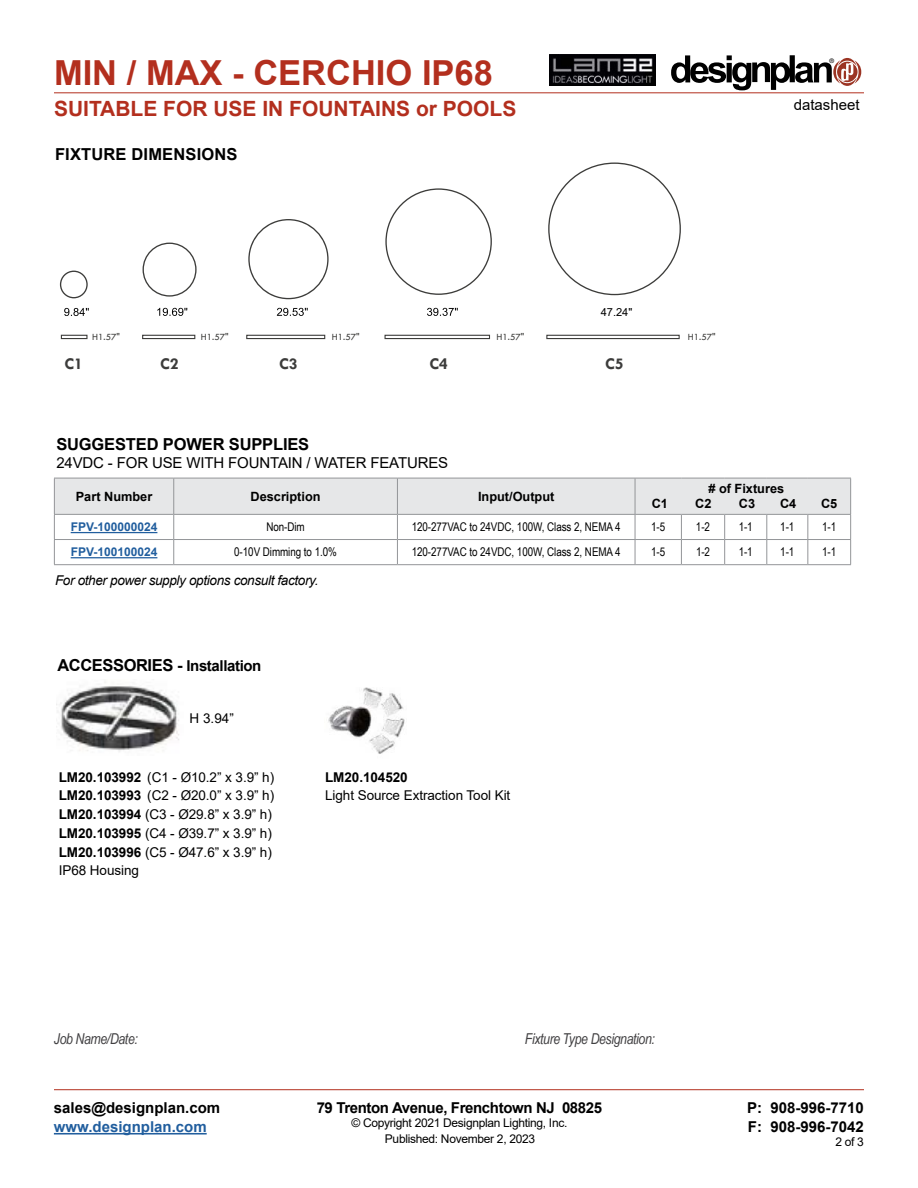
<style>
.page{position:relative;width:918px;height:1188px;background:#fff}
.page>*{position:absolute;margin:0;border:0;box-sizing:border-box;transform-origin:0 0}
.t1{font:700 34.5px "Arial";color:#b32f1e}
.t2{font:700 21px "Arial";color:#b32f1e}
.t3{font:700 16.65px "Tw Cen";color:#3c3c3b}
.t4{font:700 16.5px "Arial";letter-spacing:-.01em;color:#000}
.t5{font:700 16.5px "Arial";letter-spacing:.01em;color:#000}
.t6{font:700 15px/19.5px "Arial";color:#000}
.t7{font:15px "Arial";letter-spacing:-.01em;color:#000}
.t8{font:italic 15px "Arial Narrow";letter-spacing:-.025em;color:#414042}
.t9{font:700 15px "Arial";letter-spacing:-.025em;color:#000}
.t10{font:700 15px "Arial";color:#215e9e}
.t11{font:13.5px/18.8px "Arial";letter-spacing:-.005em;color:#000}
.t12{font:italic 13.5px "Arial";letter-spacing:-.025em;color:#000}
.t13{font:700 13.5px "Arial";letter-spacing:-.005em;color:#000}
.t14{font:700 12.75px "Arial";color:#000}
.t15{font:12px "Arial Narrow";letter-spacing:-.005em;color:#000}
.t16{font:12px "Arial";letter-spacing:-.025em;color:#000}
.t17{font:700 12px "Arial";color:#215e9e}
.t18{font:11.1px "Arial";color:#000}
.t19{font:9.75px "Tw Cen";color:#3d3d3b}
.t20{font:6.3px "Helvetica";color:#000}
.s1{font-size:15px}
.s2{font-weight:700}
</style>
<div class="page">
<hr style="left:54px;top:93px;width:810px;height:1px;background:#b32f1e">
<hr style="left:54px;top:1089px;width:810px;height:1px;background:#b32f1e">
<hr style="left:54px;top:1133px;width:153px;height:2px;background:#215e9e">
<img style="left:550px;top:54px;width:106px;height:32px">
<svg style="left:671px;top:55px;width:190px;height:35px"></svg>
<svg style="left:60px;top:271px;width:28px;height:27px"></svg>
<svg style="left:143px;top:243px;width:54px;height:54px"></svg>
<svg style="left:248px;top:219px;width:81px;height:80px"></svg>
<svg style="left:385px;top:188px;width:107px;height:107px"></svg>
<svg style="left:548px;top:163px;width:133px;height:132px"></svg>
<div style="left:61px;top:335px;width:27px;height:4px;border:1px solid #3d3d3b"></div>
<div style="left:142px;top:335px;width:53px;height:4px;border:1px solid #3d3d3b"></div>
<div style="left:246px;top:335px;width:79px;height:4px;border:1px solid #3d3d3b"></div>
<div style="left:385px;top:335px;width:105px;height:4px;border:1px solid #3d3d3b"></div>
<div style="left:546px;top:335px;width:134px;height:4px;border:1px solid #3d3d3b"></div>
<svg style="left:64px;top:308px;width:25px;height:8px"></svg>
<svg style="left:157px;top:308px;width:30px;height:8px"></svg>
<svg style="left:277px;top:308px;width:31px;height:8px"></svg>
<svg style="left:427px;top:308px;width:31px;height:8px"></svg>
<hr style="left:174px;top:564px;width:223px;height:1px;background:#939598">
<hr style="left:397px;top:564px;width:238px;height:1px;background:#939598">
<hr style="left:635px;top:564px;width:46px;height:1px;background:#939598">
<hr style="left:681px;top:564px;width:44px;height:1px;background:#939598">
<hr style="left:725px;top:564px;width:42px;height:1px;background:#939598">
<hr style="left:767px;top:564px;width:41px;height:1px;background:#939598">
<hr style="left:808px;top:564px;width:43px;height:1px;background:#939598">
<svg style="left:54px;top:478px;width:797px;height:86px"></svg>
<hr style="left:54px;top:564px;width:120px;height:1px;background:#939598">
<hr style="left:71px;top:532px;width:86px;height:1px;background:#215e9e">
<hr style="left:71px;top:557px;width:86px;height:1px;background:#215e9e">
<img style="left:56px;top:682px;width:123px;height:70px">
<img style="left:328px;top:687px;width:77px;height:67px">
<h1 class="t1" style="left:54px;top:48px;width:440px">MIN / MAX - CERCHIO IP68</h1>
<h2 class="t2" style="left:54px;top:94px;width:464px">SUITABLE FOR USE IN FOUNTAINS or POOLS</h2>
<p class="t5" style="left:55px;top:143px;width:184px">FIXTURE DIMENSIONS</p>
<p class="t18" style="left:601px;top:304px;width:33px">47.24"</p>
<p class="t19" style="left:92px;top:332px;width:29px">H1.57"</p>
<p class="t19" style="left:201px;top:332px;width:29px">H1.57"</p>
<p class="t19" style="left:332px;top:332px;width:29px">H1.57"</p>
<p class="t19" style="left:497px;top:332px;width:29px">H1.57"</p>
<p class="t19" style="left:688px;top:332px;width:29px">H1.57"</p>
<p class="t3" style="left:65px;top:354px;width:20px">C1</p>
<p class="t3" style="left:160px;top:354px;width:20px">C2</p>
<p class="t3" style="left:279px;top:354px;width:20px">C3</p>
<p class="t3" style="left:429px;top:354px;width:20px">C4</p>
<p class="t3" style="left:605px;top:354px;width:20px">C5</p>
<p class="t4" style="left:56px;top:433px;width:254px">SUGGESTED POWER SUPPLIES</p>
<p class="t7" style="left:56px;top:453px;width:393px">24VDC - FOR USE WITH FOUNTAIN / WATER FEATURES</p>
<p class="t20" style="left:829px;top:58px;width:6px">®</p>
<p class="t7" style="left:794px;top:95px;width:67px">datasheet</p>
<p class="t14" style="left:76px;top:487px;width:78px">Part Number</p>
<p class="t14" style="left:251px;top:487px;width:72px">Description</p>
<p class="t14" style="left:478px;top:487px;width:78px">Input/Output</p>
<p class="t14" style="left:708px;top:480px;width:77px"># of Fixtures</p>
<p class="t14" style="left:652px;top:495px;width:18px">C1</p>
<p class="t14" style="left:695px;top:495px;width:18px">C2</p>
<p class="t14" style="left:739px;top:495px;width:18px">C3</p>
<p class="t14" style="left:780px;top:495px;width:18px">C4</p>
<p class="t14" style="left:821px;top:495px;width:18px">C5</p>
<p class="t17" style="left:71px;top:519px;width:88px">FPV-100000024</p>
<p class="t15" style="left:266px;top:518px;width:40px">Non-Dim</p>
<p class="t15" style="left:412px;top:518px;width:211px">120-277VAC to 24VDC, 100W, Class 2, NEMA 4</p>
<p class="t15" style="left:651px;top:518px;width:16px">1-5</p>
<p class="t15" style="left:696px;top:518px;width:16px">1-2</p>
<p class="t15" style="left:739px;top:518px;width:16px">1-1</p>
<p class="t15" style="left:780px;top:518px;width:16px">1-1</p>
<p class="t15" style="left:822px;top:518px;width:16px">1-1</p>
<p class="t17" style="left:71px;top:544px;width:88px">FPV-100100024</p>
<p class="t15" style="left:234px;top:543px;width:104px">0-10V Dimming to 1.0%</p>
<p class="t15" style="left:412px;top:543px;width:211px">120-277VAC to 24VDC, 100W, Class 2, NEMA 4</p>
<p class="t15" style="left:651px;top:543px;width:16px">1-5</p>
<p class="t15" style="left:696px;top:543px;width:16px">1-2</p>
<p class="t15" style="left:739px;top:543px;width:16px">1-1</p>
<p class="t15" style="left:780px;top:543px;width:16px">1-1</p>
<p class="t15" style="left:822px;top:543px;width:16px">1-1</p>
<p class="t12" style="left:55px;top:572px;width:265px">For other power supply options consult factory.</p>
<p class="t4" style="left:57px;top:654px;width:206px">ACCESSORIES - <span class="s1">Installation</span></p>
<p class="t11" style="left:190px;top:709px;width:46px">H 3.94”</p>
<p class="t11" style="left:59px;top:767px;width:217px"><span class="s2">LM20.103992</span> (C1 - Ø10.2” x 3.9” h)<br><span class="s2">LM20.103993</span> (C2 - Ø20.0” x 3.9” h)<br><span class="s2">LM20.103994</span> (C3 - Ø29.8” x 3.9” h)<br><span class="s2">LM20.103995</span> (C4 - Ø39.7” x 3.9” h)<br><span class="s2">LM20.103996</span> (C5 - Ø47.6” x 3.9” h)<br>IP68 Housing</p>
<p class="t13" style="left:325px;top:768px;width:84px">LM20.104520</p>
<p class="t11" style="left:325px;top:786px;width:187px">Light Source Extraction Tool Kit</p>
<p class="t8" style="left:54px;top:1028px;width:85px">Job Name/Date:</p>
<p class="t8" style="left:525px;top:1029px;width:132px">Fixture Type Designation:</p>
<p class="t6" style="left:54px;top:1098px;width:168px">sales@designplan.com</p>
<p class="t10" style="left:54px;top:1116px;width:154px">www.designplan.com</p>
<p class="t9" style="left:317px;top:1097px;width:287px">79 Trenton Avenue, Frenchtown NJ 08825</p>
<p class="t16" style="left:351px;top:1115px;width:217px">© Copyright 2021 Designplan Lighting, Inc.</p>
<p class="t6" style="left:747px;top:1098px;width:118px">P: 908-996-7710<br>F: 908-996-7042</p>
<p class="t16" style="left:385px;top:1130px;width:152px">Published: November 2, 2023</p>
<p class="t16" style="left:835px;top:1133px;width:30px">2 of 3</p>
</div>
